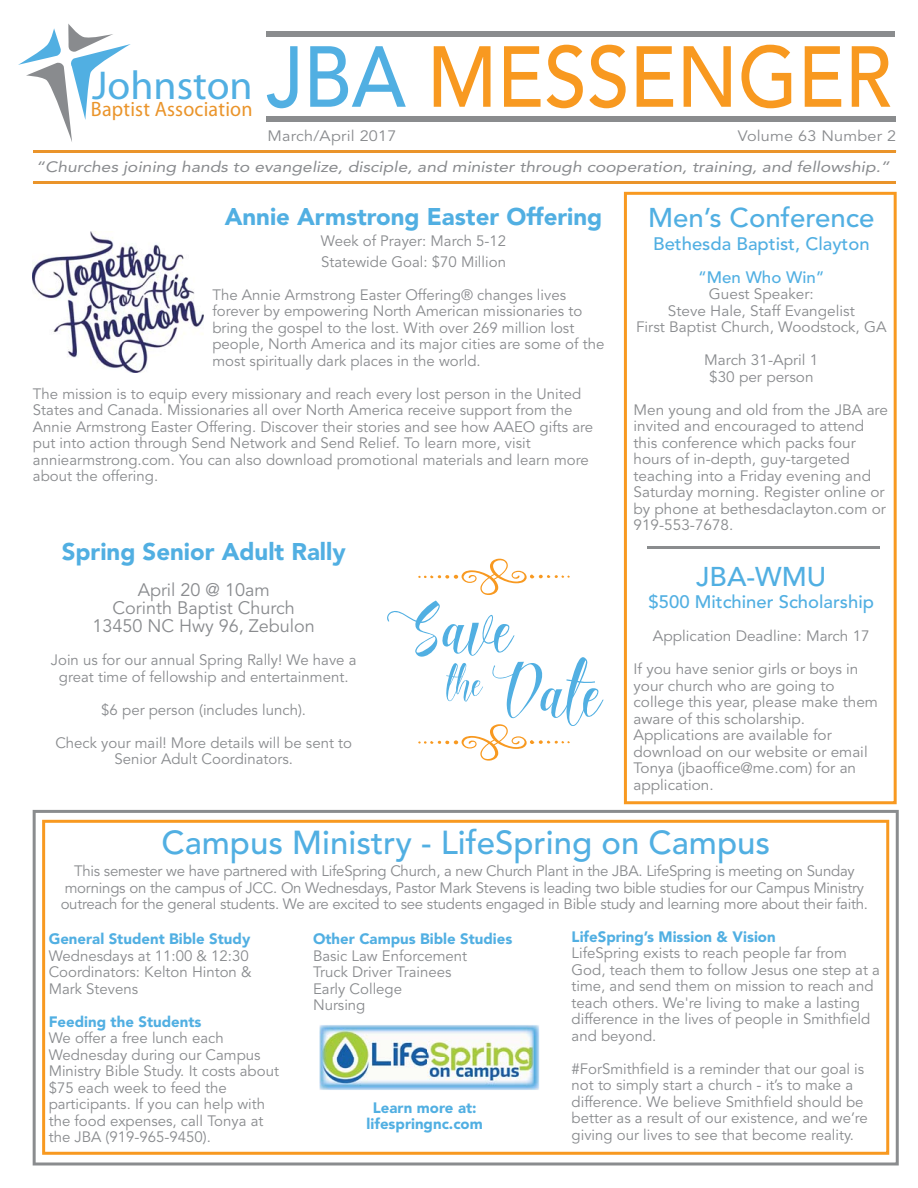
<style>
.page{position:relative;width:918px;height:1188px;background:#fff}
.page>*{position:absolute;margin:0;border:0;box-sizing:border-box;transform-origin:0 0}
.t1{font:500 85.5px "Avenir";color:#f89920;scale:.9 1}
.t2{font:500 33px "Avenir";color:#51afe2}
.t3{font:500 27px "Avenir";color:#51afe2}
.t4{font:900 24px "Avenir";color:#51afe2}
.t5{font:20.85px "Myriad Pro";letter-spacing:.01em;color:#ea942a;scale:.96 1}
.t6{font:18px/18px "Avenir";color:#898b8e;text-align:center}
.t7{font:500 18px "Avenir";color:#51afe2}
.t8{font:500 16.5px "Avenir";color:#51afe2}
.t9{font:15px/16.5px "Avenir";color:#898b8e}
.t10{font:italic 15px "Avenir";color:#898b8e;scale:1.17 1}
.t11{font:15px "Avenir";color:#898b8e;scale:1.08 1}
.t12{font:900 15px/16.5px "Avenir";color:#51afe2;text-align:center}
.s1{font-family:"Myriad Pro";font-weight:400;font-size:40.35px;color:#51afe2}
.s2{color:#51afe2}
.s3{font-weight:900;color:#51afe2}
</style>
<div class="page">
<svg style="left:33px;top:810px;width:866px;height:355px"></svg>
<svg style="left:624px;top:192px;width:273px;height:612px"></svg>
<div style="left:266px;top:31px;width:629px;height:6px;background:#8a8c8e"></div>
<div style="left:266px;top:116px;width:629px;height:6px;background:#8a8c8e"></div>
<hr style="left:34px;top:150px;width:862px;height:3px;background:#ea942a">
<hr style="left:33px;top:181px;width:862px;height:3px;background:#ea942a">
<svg style="left:18px;top:24px;width:113px;height:118px"></svg>
<img style="left:33px;top:231px;width:170px;height:141px">
<hr style="left:647px;top:546px;width:233px;height:3px;background:#8a8c8e">
<img style="left:322px;top:1029px;width:212px;height:56px">
<svg style="left:418px;top:559px;width:152px;height:36px"></svg>
<svg style="left:387px;top:601px;width:217px;height:160px"></svg>
<p class="t1" style="left:92px;top:42px;width:890px"><span class="s1">Johnston</span> <span class="s2">JBA</span> MESSENGER</p>
<p class="t11" style="left:268px;top:129px;width:121px">March/April 2017</p>
<p class="t5" style="left:91px;top:97px;width:170px">Baptist Association</p>
<p class="t11" style="left:738px;top:130px;width:148px">Volume 63 Number 2</p>
<p class="t10" style="left:36px;top:161px;width:731px">“Churches joining hands to evangelize, disciple, and minister through cooperation, training, and fellowship.”</p>
<p class="t4" style="left:225px;top:207px;width:379px">Annie Armstrong Easter Offering</p>
<p class="t9" style="left:321px;top:232px;width:187px;line-height:21px">Week of Prayer: March 5-12<br>Statewide Goal: $70 Million</p>
<p class="t9" style="left:212px;top:288px;width:393px">The Annie Armstrong Easter Offering® changes lives forever by empowering North American missionaries to bring the gospel to the lost. With over 269 million lost people, North America and its major cities are some of the most spiritually dark places in the world.</p>
<p class="t9" style="left:33px;top:387px;width:562px">The mission is to equip every missionary and reach every lost person in the United States and Canada. Missionaries all over North America receive support from the Annie Armstrong Easter Offering. Discover their stories and see how AAEO gifts are put into action through Send Network and Send Relief. To learn more, visit anniearmstrong.com. You can also download promotional materials and learn more about the offering.</p>
<p class="t4" style="left:62px;top:542px;width:286px">Spring Senior Adult Rally</p>
<p class="t6" style="left:92px;top:583px;width:224px">April 20 @ 10am<br>Corinth Baptist Church<br>13450 NC Hwy 96, Zebulon</p>
<p class="t9" style="left:51px;top:653px;width:307px;text-align:center">Join us for our annual Spring Rally! We have a great time of fellowship and entertainment.</p>
<p class="t9" style="left:101px;top:703px;width:206px">$6 per person (includes lunch).</p>
<p class="t9" style="left:55px;top:736px;width:298px;text-align:center">Check your mail! More details will be sent to<br>Senior Adult Coordinators.</p>
<p class="t3" style="left:648px;top:207px;width:228px">Men’s Conference</p>
<p class="t7" style="left:653px;top:236px;width:218px">Bethesda Baptist, Clayton</p>
<p class="t8" style="left:698px;top:270px;width:128px">“Men Who Win”</p>
<p class="t9" style="left:636px;top:287px;width:252px;text-align:center">Guest Speaker:<br>Steve Hale, Staff Evangelist<br>First Baptist Church, Woodstock, GA</p>
<p class="t9" style="left:704px;top:353px;width:116px;text-align:center">March 31-April 1 $30 per person</p>
<p class="t9" style="left:634px;top:403px;width:256px">Men young and old from the JBA are invited and encouraged to attend this conference which packs four hours of in-depth, guy-targeted teaching into a Friday evening and<br>Saturday morning. Register online or by phone at bethesdaclayton.com or<br>919-553-7678.</p>
<p class="t3" style="left:696px;top:565px;width:132px">JBA-WMU</p>
<p class="t7" style="left:649px;top:595px;width:227px">$500 Mitchiner Scholarship</p>
<p class="t9" style="left:653px;top:629px;width:218px">Application Deadline: March 17</p>
<p class="t9" style="left:634px;top:662px;width:246px">If you have senior girls or boys in your church who are going to college this year, please make them aware of this scholarship.<br>Applications are available for download on our website or email<br>Tonya (jbaoffice@me.com) for an application.</p>
<p class="t2" style="left:162px;top:829px;width:610px">Campus Ministry - LifeSpring on Campus</p>
<p class="t9" style="left:61px;top:864px;width:809px;text-align:center">This semester we have partnered with LifeSpring Church, a new Church Plant in the JBA. LifeSpring is meeting on Sunday mornings on the campus of JCC. On Wednesdays, Pastor Mark Stevens is leading two bible studies for our Campus Ministry outreach for the general students. We are excited to see students engaged in Bible study and learning more about their faith.</p>
<p class="t9" style="left:49px;top:933px;width:205px"><span class="s3">General Student Bible Study<br></span>Wednesdays at 11:00 &amp; 12:30<br>Coordinators: Kelton Hinton &amp;<br>Mark Stevens</p>
<p class="t9" style="left:49px;top:1015px;width:232px"><span class="s3">Feeding the Students<br></span>We offer a free lunch each<br>Wednesday during our Campus<br>Ministry Bible Study. It costs about $75 each week to feed the participants. If you can help with the food expenses, call Tonya at the JBA (919-965-9450).</p>
<p class="t9" style="left:313px;top:933px;width:201px"><span class="s3">Other Campus Bible Studies<br></span>Basic Law Enforcement<br>Truck Driver Trainees<br>Early College<br>Nursing</p>
<p class="t12" style="left:367px;top:1101px;width:118px">Learn more at: lifespringnc.com</p>
<p class="t9" style="left:572px;top:930px;width:310px"><span class="s3">LifeSpring’s Mission &amp; Vision<br></span>LifeSpring exists to reach people far from God, teach them to follow Jesus one step at a time, and send them on mission to reach and teach others. We're living to make a lasting difference in the lives of people in Smithfield and beyond.</p>
<p class="t9" style="left:572px;top:1062px;width:298px">#ForSmithfield is a reminder that our goal is not to simply start a church - it’s to make a difference. We believe Smithfield should be better as a result of our existence, and we’re giving our lives to see that become reality.</p>
</div>
